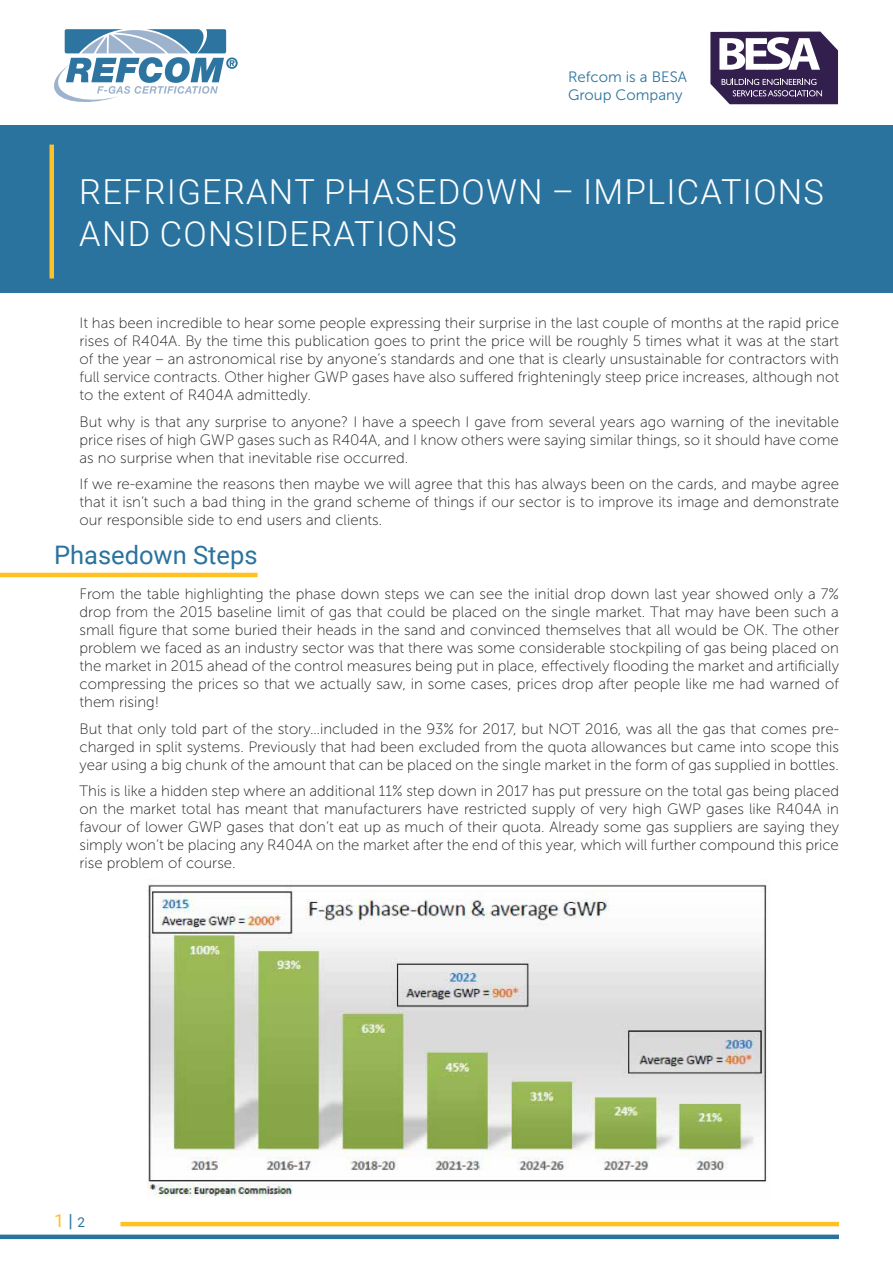
<style>
.page{position:relative;width:893px;height:1263px;background:#fff}
.page>*{position:absolute;margin:0;border:0;box-sizing:border-box;transform-origin:0 0}
.t1{font:300 34.5px/41.4px "Roboto";letter-spacing:.035em;color:#fff}
.t2{font:25.5px "Roboto";color:#29739e}
.t3{font:18px "Roboto";color:#ffc124}
.t4{font:15px/18px "Museo Sans 100";color:#1d1d1b;text-align:justify}
.t5{font:15px/18px "Museo Sans 300";color:#2e75a0}
.s1{color:#29739e}
.s2{font-size:13.5px;color:#29739e}
</style>
<div class="page">
<hr style="left:120px;top:1222px;width:719px;height:4px;background:#ffc124">
<div style="left:0;top:1234px;width:839px;height:5px;background:#29739e"></div>
<div style="left:0;top:125px;width:893px;height:167px;background:#29739e"></div>
<svg style="left:710px;top:32px;width:128px;height:72px"></svg>
<hr style="left:50px;top:145px;width:4px;height:134px;background:#ffc124">
<svg style="left:54px;top:29px;width:184px;height:73px"></svg>
<hr style="left:0;top:573px;width:258px;height:4px;background:#ffc124">
<img style="left:148px;top:884px;width:619px;height:313px">
<p class="t5" style="left:568px;top:68px;width:121px">Refcom is a BESA<br>Group Company</p>
<h1 class="t1" style="left:79px;top:170px;width:746px">REFRIGERANT PHASEDOWN – IMPLICATIONS<br>AND CONSIDERATIONS</h1>
<p class="t4" style="left:80px;top:314px;width:761px">It has been incredible to hear some people expressing their surprise in the last couple of months at the rapid price rises of R404A. By the time this publication goes to print the price will be roughly 5 times what it was at the start of the year – an astronomical rise by anyone’s standards and one that is clearly unsustainable for contractors with full service contracts. Other higher GWP gases have also suffered frighteningly steep price increases, although not to the extent of R404A admittedly.</p>
<p class="t4" style="left:80px;top:413px;width:761px">But why is that any surprise to anyone? I have a speech I gave from several years ago warning of the inevitable price rises of high GWP gases such as R404A, and I know others were saying similar things, so it should have come as no surprise when that inevitable rise occurred.</p>
<p class="t4" style="left:80px;top:475px;width:761px">If we re-examine the reasons then maybe we will agree that this has always been on the cards, and maybe agree that it isn’t such a bad thing in the grand scheme of things if our sector is to improve its image and demonstrate our responsible side to end users and clients.</p>
<h2 class="t2" style="left:54px;top:537px;width:205px">Phasedown Steps</h2>
<p class="t4" style="left:80px;top:585px;width:761px">From the table highlighting the phase down steps we can see the initial drop down last year showed only a 7% drop from the 2015 baseline limit of gas that could be placed on the single market. That may have been such a small figure that some buried their heads in the sand and convinced themselves that all would be OK. The other problem we faced as an industry sector was that there was some considerable stockpiling of gas being placed on the market in 2015 ahead of the control measures being put in place, effectively flooding the market and artificially compressing the prices so that we actually saw, in some cases, prices drop after people like me had warned of them rising!</p>
<p class="t4" style="left:80px;top:720px;width:761px">But that only told part of the story…included in the 93% for 2017, but NOT 2016, was all the gas that comes pre&shy;charged in split systems. Previously that had been excluded from the quota allowances but came into scope this year using a big chunk of the amount that can be placed on the single market in the form of gas supplied in bottles.</p>
<p class="t4" style="left:80px;top:782px;width:761px">This is like a hidden step where an additional 11% step down in 2017 has put pressure on the total gas being placed on the market total has meant that manufacturers have restricted supply of very high GWP gases like R404A in favour of lower GWP gases that don’t eat up as much of their quota. Already some gas suppliers are saying they simply won’t be placing any R404A on the market after the end of this year, which will further compound this price rise problem of course.</p>
<p class="t3" style="left:54px;top:1207px;width:32px">1<span class="s1">|</span> <span class="s2">2</span></p>
</div>
